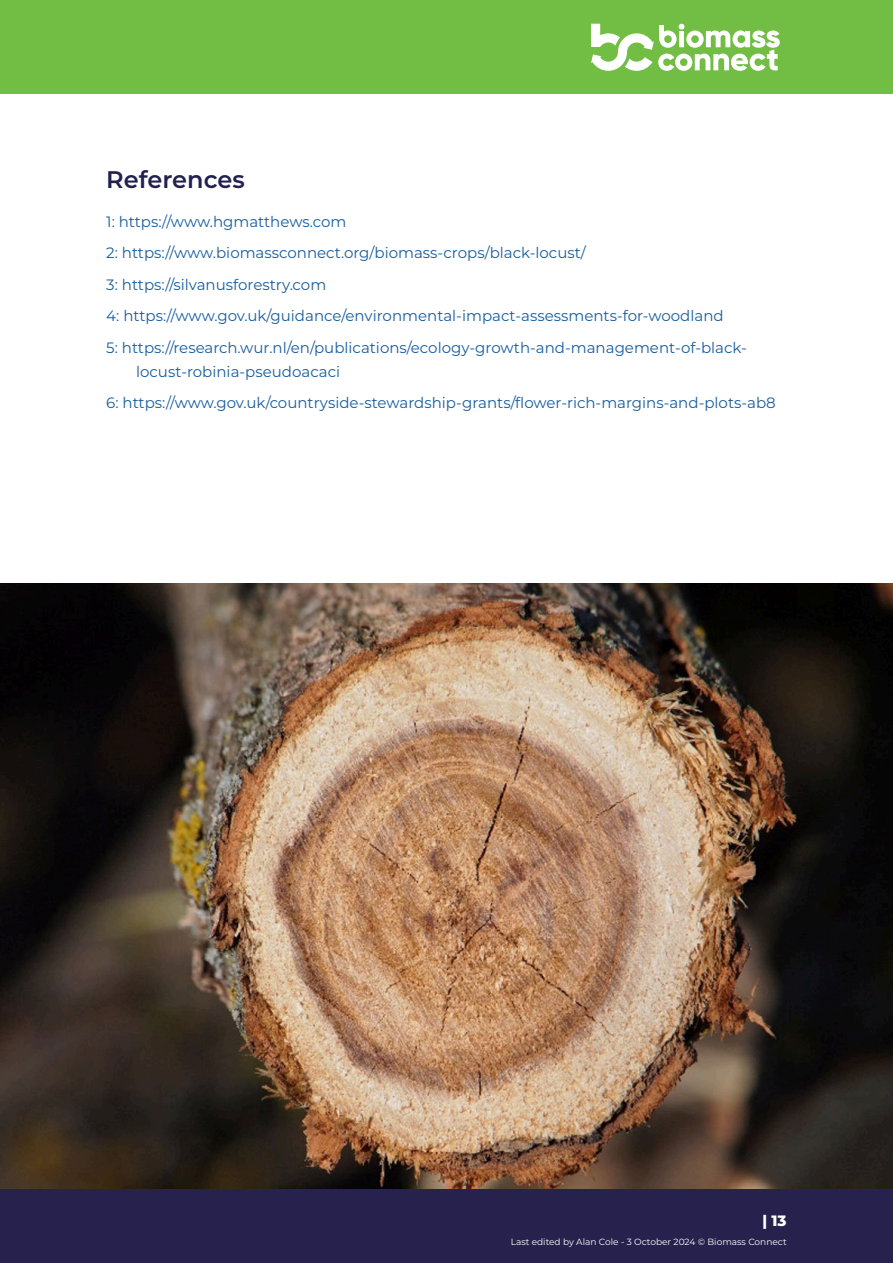
<style>
.page{position:relative;width:893px;height:1263px;background:#fff}
.page>*{position:absolute;margin:0;border:0;box-sizing:border-box;transform-origin:0 0}
.t1{font:600 24px "Montserrat";color:#212050}
.t2{font:15px/31.5px "Montserrat";color:#175d9e}
.t3{font:800 15px "Montserrat";color:#fff}
.t4{font:9px "Montserrat";color:#fff}
</style>
<div class="page">
<img style="left:0;top:583px;width:893px;height:606px">
<div style="left:0;top:0;width:893px;height:94px;background:#72be45"></div>
<svg style="left:591px;top:24px;width:189px;height:47px"></svg>
<div style="left:0;top:1189px;width:893px;height:74px;background:#26224d"></div>
<h1 class="t1" style="left:106px;top:169px;width:140px">References</h1>
<p class="t2" style="left:106px;top:206px;width:642px">1: https://www.hgmatthews.com<br>2: https://www.biomassconnect.org/biomass-crops/black-locust/<br>3: https://silvanusforestry.com<br>4: https://www.gov.uk/guidance/environmental-impact-assessments-for-woodland<br>5: https://research.wur.nl/en/publications/ecology-growth-and-management-of-black-</p>
<p class="t2" style="left:106px;top:356px;width:671px;text-indent:30px">locust-robinia-pseudoacaci<br>6: https://www.gov.uk/countryside-stewardship-grants/flower-rich-margins-and-plots-ab8</p>
<p class="t3" style="left:762px;top:1214px;width:26px">| 13</p>
<p class="t4" style="left:511px;top:1237px;width:277px">Last edited by Alan Cole - 3 October 2024 © Biomass Connect</p>
</div>
